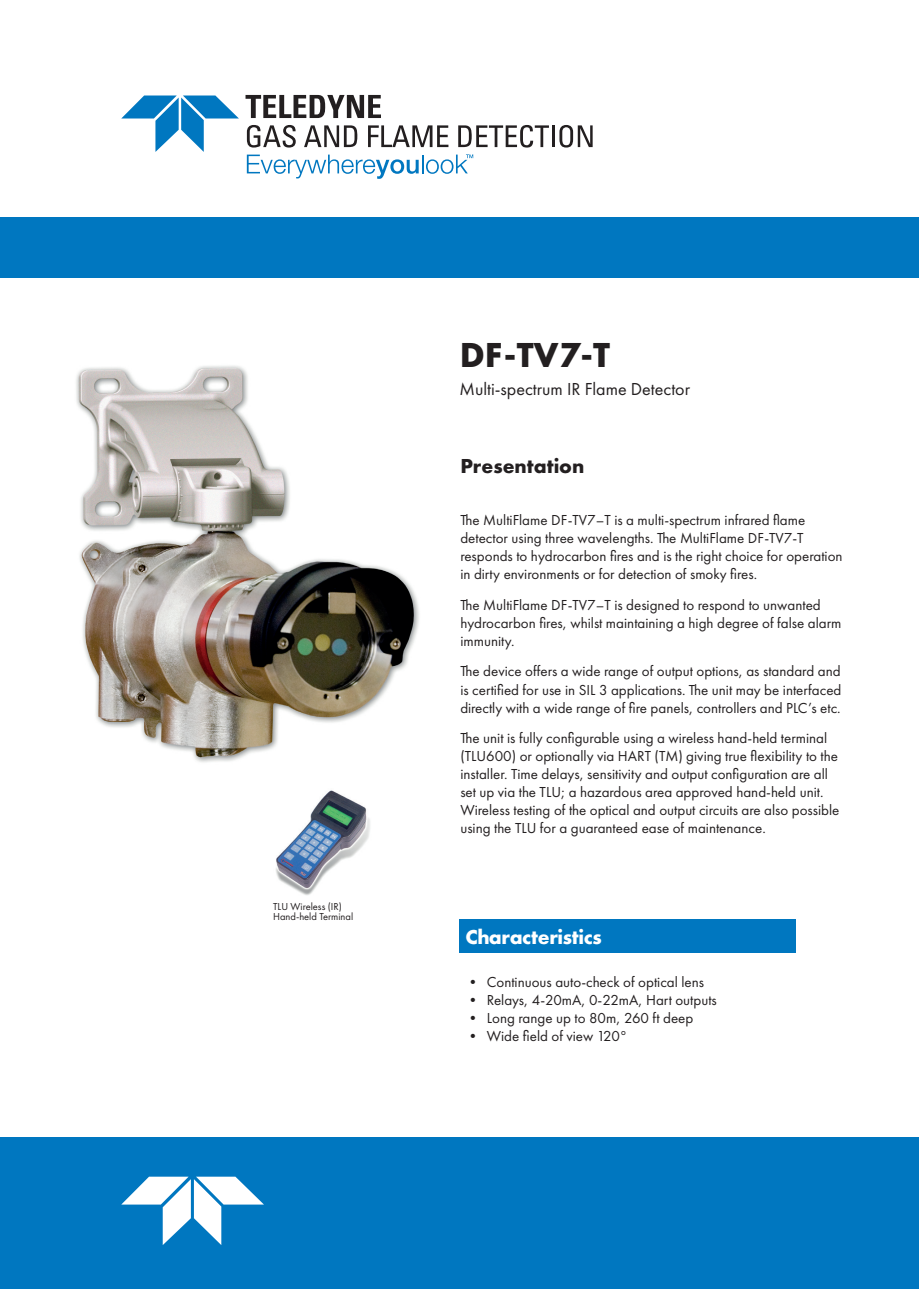
<style>
.page{position:relative;width:919px;height:1289px;background:#fff}
.page>*{position:absolute;margin:0;border:0;box-sizing:border-box;transform-origin:0 0}
.t1{font:700 36px "Futura PT";color:#231f20}
.t2{font:700 21px "Futura PT";letter-spacing:-.015em;color:#fff}
.t3{font:700 21px "Futura PT";color:#231f20}
.t4{font:18px "Futura PT";color:#231f20}
.t5{font:15px/18px "Futura PT";color:#231f20}
.t6{font:10.5px/10.5px "Futura PT";color:#231f20}
</style>
<div class="page">
<div style="left:0;top:218px;width:918px;height:60px;background:#0077c0"></div>
<div style="left:0;top:1137px;width:918px;height:151px;background:#0077c0"></div>
<svg style="left:121px;top:1176px;width:143px;height:68px"></svg>
<svg style="left:245px;top:95px;width:136px;height:23px"></svg>
<svg style="left:247px;top:125px;width:49px;height:23px"></svg>
<svg style="left:304px;top:125px;width:53px;height:22px"></svg>
<svg style="left:368px;top:125px;width:80px;height:22px"></svg>
<svg style="left:458px;top:125px;width:91px;height:22px"></svg>
<hr style="left:552px;top:125px;width:2px;height:22px;background:#231f20">
<svg style="left:559px;top:125px;width:33px;height:22px"></svg>
<svg style="left:247px;top:154px;width:226px;height:25px"></svg>
<svg style="left:121px;top:95px;width:118px;height:57px"></svg>
<img style="left:76px;top:365px;width:343px;height:397px">
<img style="left:276px;top:790px;width:94px;height:105px">
<div style="left:459px;top:919px;width:336px;height:34px;background:#0077c0"></div>
<p class="t6" style="left:273px;top:900px;width:82px">TLU Wireless (IR)<br>Hand-held Terminal</p>
<h1 class="t1" style="left:459px;top:332px;width:152px">DF-TV7-T</h1>
<p class="t4" style="left:459px;top:378px;width:232px">Multi-spectrum IR Flame Detector</p>
<h2 class="t3" style="left:460px;top:452px;width:126px">Presentation</h2>
<p class="t5" style="left:460px;top:511px;width:384px">The MultiFlame DF-TV7–T is a multi-spectrum infrared flame detector using three wavelengths. The MultiFlame DF-TV7-T responds to hydrocarbon fires and is the right choice for operation in dirty environments or for detection of smoky fires.</p>
<p class="t5" style="left:460px;top:595px;width:382px">The MultiFlame DF-TV7–T is designed to respond to unwanted hydrocarbon fires, whilst maintaining a high degree of false alarm immunity.</p>
<p class="t5" style="left:460px;top:662px;width:382px;text-align:justify">The device offers a wide range of output options, as standard and is certified for use in SIL 3 applications. The unit may be interfaced directly with a wide range of fire panels, controllers and PLC’s etc.</p>
<p class="t5" style="left:460px;top:729px;width:380px">The unit is fully configurable using a wireless hand-held terminal (TLU600) or optionally via HART (TM) giving true flexibility to the installer. Time delays, sensitivity and output configuration are all set up via the TLU; a hazardous area approved hand-held unit.<br>Wireless testing of the optical and output circuits are also possible using the TLU for a guaranteed ease of maintenance.</p>
<h2 class="t2" style="left:465px;top:923px;width:138px">Characteristics</h2>
<p class="t5" style="left:465px;top:972px;width:240px">• Continuous auto-check of optical lens</p>
<p class="t5" style="left:465px;top:990px;width:253px">• Relays, 4-20mA, 0-22mA, Hart outputs</p>
<p class="t5" style="left:465px;top:1008px;width:229px">• Long range up to 80m, 260 ft deep</p>
<p class="t5" style="left:465px;top:1026px;width:163px">• Wide field of view 120°</p>
</div>
